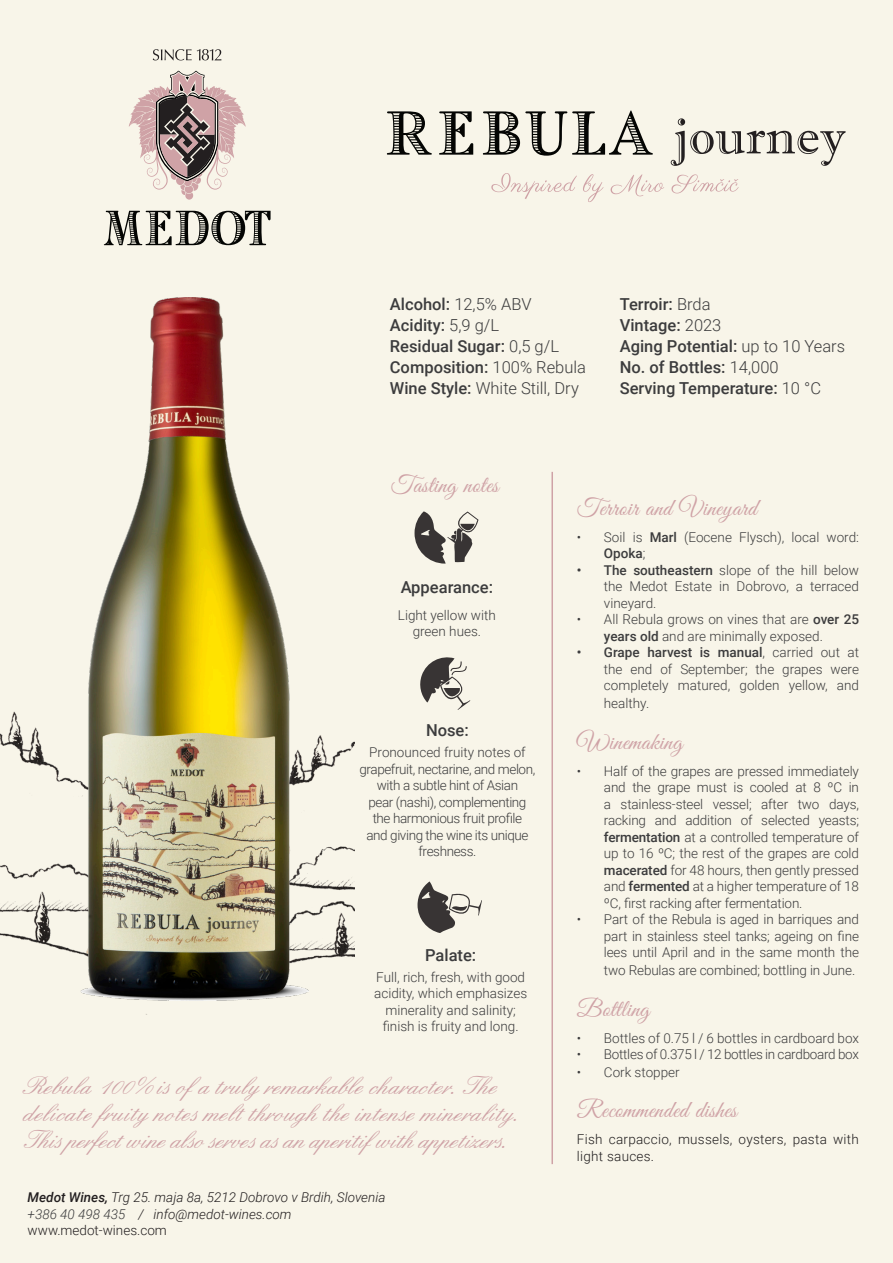
<style>
.page{position:relative;width:893px;height:1263px;background:#f8f5e9}
.page>*{position:absolute;margin:0;border:0;box-sizing:border-box;transform-origin:0 0}
.t1{font:27px/27px "English 157 BT";color:#cfa2a6}
.t2{font:24px "Great Vibes";letter-spacing:.02em;color:#cfa2a6}
.t3{font:500 16.5px "Roboto";color:#3c3c3d}
.t4{font:300 16.5px "Roboto";color:#3c3c3d}
.t5{font:300 13.5px/16.5px "Roboto";letter-spacing:-.005em;color:#3c3c3d;text-align:justify}
.t6{font:300 13.5px/16.5px "Roboto";letter-spacing:-.03em;color:#3c3c3d;text-align:center}
.t7{font:italic 300 13.5px "Roboto";color:#231f20}
.t8{font:300 13.5px/16.5px "Roboto";letter-spacing:.02em;color:#201d1e}
.t9{font:300 13.5px "Roboto";color:#231f20}
.s1{font-weight:300}
.s2{font-weight:500}
.s3{color:#3c3c3d}
</style>
<div class="page">
<img style="left:0;top:711px;width:355px;height:304px">
<img style="left:81px;top:297px;width:228px;height:704px">
<svg style="left:153px;top:49px;width:68px;height:11px"></svg>
<svg style="left:129px;top:71px;width:117px;height:129px"></svg>
<svg style="left:104px;top:211px;width:167px;height:34px"></svg>
<svg style="left:491px;top:173px;width:86px;height:26px"></svg>
<svg style="left:583px;top:174px;width:21px;height:28px"></svg>
<svg style="left:611px;top:174px;width:53px;height:22px"></svg>
<svg style="left:671px;top:174px;width:68px;height:19px"></svg>
<svg style="left:671px;top:118px;width:175px;height:48px"></svg>
<svg style="left:387px;top:111px;width:45px;height:44px"></svg>
<svg style="left:439px;top:111px;width:34px;height:44px"></svg>
<svg style="left:483px;top:111px;width:170px;height:45px"></svg>
<svg style="left:418px;top:881px;width:64px;height:52px"></svg>
<svg style="left:415px;top:511px;width:63px;height:53px"></svg>
<svg style="left:420px;top:657px;width:50px;height:53px"></svg>
<hr style="left:551px;top:472px;width:2px;height:692px;background:#cfa2a6">
<p class="t3" style="left:390px;top:292px;width:143px">Alcohol: <span class="s1">12,5% ABV</span></p>
<p class="t3" style="left:390px;top:313px;width:111px">Acidity: <span class="s1">5,9 g/L</span></p>
<p class="t3" style="left:390px;top:334px;width:171px">Residual Sugar: <span class="s1">0,5 g/L</span></p>
<p class="t3" style="left:390px;top:355px;width:198px">Composition: <span class="s1">100% Rebula</span></p>
<p class="t4" style="left:390px;top:376px;width:190px"><span class="s2">Wine Style:</span> White Still, Dry</p>
<p class="t3" style="left:620px;top:292px;width:92px">Terroir: <span class="s1">Brda</span></p>
<p class="t3" style="left:620px;top:313px;width:103px">Vintage: <span class="s1">2023</span></p>
<p class="t3" style="left:620px;top:334px;width:227px">Aging Potential: <span class="s1">up to 10 Years</span></p>
<p class="t3" style="left:620px;top:355px;width:160px">No. of Bottles: <span class="s1">14,000</span></p>
<p class="t3" style="left:620px;top:376px;width:203px">Serving Temperature: <span class="s1">10 °C</span></p>
<p class="t2" style="left:391px;top:472px;width:109px">Tasting notes</p>
<p class="t3" style="left:401px;top:575px;width:94px">Appearance:</p>
<p class="t5" style="left:398px;top:606px;width:99px;text-align:center">Light yellow with green hues.</p>
<p class="t3" style="left:426px;top:719px;width:44px">Nose:</p>
<p class="t6" style="left:360px;top:744px;width:177px">Pronounced fruity notes of grapefruit, nectarine, and melon, with a subtle hint of Asian<br>pear (nashi), complementing the harmonious fruit profile<br>and giving the wine its unique freshness.</p>
<p class="t3" style="left:425px;top:943px;width:53px">Palate:</p>
<p class="t5" style="left:374px;top:968px;width:155px;text-align:center">Full, rich, fresh, with good acidity, which emphasizes minerality and salinity; finish is fruity and long.</p>
<p class="t1" style="left:28px;top:1072px;width:497px">Rebula 100% is ofa truly remarkable character. The delicate fruity notes melt through the intense minerality.<br>This perfect wine also serves as an aperitifwith appetizers.</p>
<p class="t7" style="left:28px;top:1188px;width:359px"><span class="s2">Medot Wines,</span> Trg 25. maja 8a, 5212 Dobrovo v Brdih, Slovenia</p>
<p class="t7" style="left:28px;top:1204px;width:266px"><span class="s3">+386 40 498 435</span> / info@medot-wines.com</p>
<p class="t9" style="left:28px;top:1221px;width:141px">www.medot-wines.com</p>
<p class="t2" style="left:577px;top:494px;width:182px">Terroir and Vineyard</p>
<p class="t5" style="left:604px;top:528px;width:257px;text-indent:-27px">• Soil is <span class="s2">Marl</span> (Eocene Flysch), local word:<br><span class="s2">Opoka</span>;</p>
<p class="t5" style="left:604px;top:561px;width:257px;text-indent:-27px"><span class="s2">• The southeastern</span> slope of the hill below the Medot Estate in Dobrovo, a terraced vineyard.</p>
<p class="t5" style="left:604px;top:611px;width:257px;text-indent:-27px">• All Rebula grows on vines that are <span class="s2">over 25 years old</span> and are minimally exposed.</p>
<p class="t5" style="left:604px;top:644px;width:257px;text-indent:-27px"><span class="s2">• Grape harvest is manual</span>, carried out at the end of September; the grapes were completely matured, golden yellow, and</p>
<p class="t5" style="left:604px;top:695px;width:47px">healthy.</p>
<p class="t2" style="left:577px;top:728px;width:107px">Winemaking</p>
<p class="t5" style="left:604px;top:762px;width:257px;text-indent:-27px">• Half of the grapes are pressed immediately and the grape must is cooled at 8 ºC in a stainless-steel vessel; after two days, racking and addition of selected yeasts; <span class="s2">fermentation</span> at a controlled temperature of up to 16 ºC; the rest of the grapes are cold <span class="s2">macerated</span> for 48 hours, then gently pressed and <span class="s2">fermented</span> at a higher temperature of 18 ºC, first racking after fermentation.</p>
<p class="t5" style="left:604px;top:911px;width:257px;text-indent:-27px">• Part of the Rebula is aged in barriques and part in stainless steel tanks; ageing on fine lees until April and in the same month the</p>
<p class="t5" style="left:604px;top:962px;width:253px">two Rebulas are combined; bottling in June.</p>
<p class="t2" style="left:577px;top:995px;width:74px">Bottling</p>
<p class="t5" style="left:577px;top:1029px;width:284px">• Bottles of 0.75 l / 6 bottles in cardboard box</p>
<p class="t5" style="left:577px;top:1046px;width:284px">• Bottles of 0.375 l / 12 bottles in cardboard box</p>
<p class="t5" style="left:577px;top:1064px;width:104px">• Cork stopper</p>
<p class="t2" style="left:577px;top:1097px;width:162px">Recommended dishes</p>
<p class="t8" style="left:577px;top:1131px;width:284px">Fish carpaccio, mussels, oysters, pasta with light sauces.</p>
</div>
